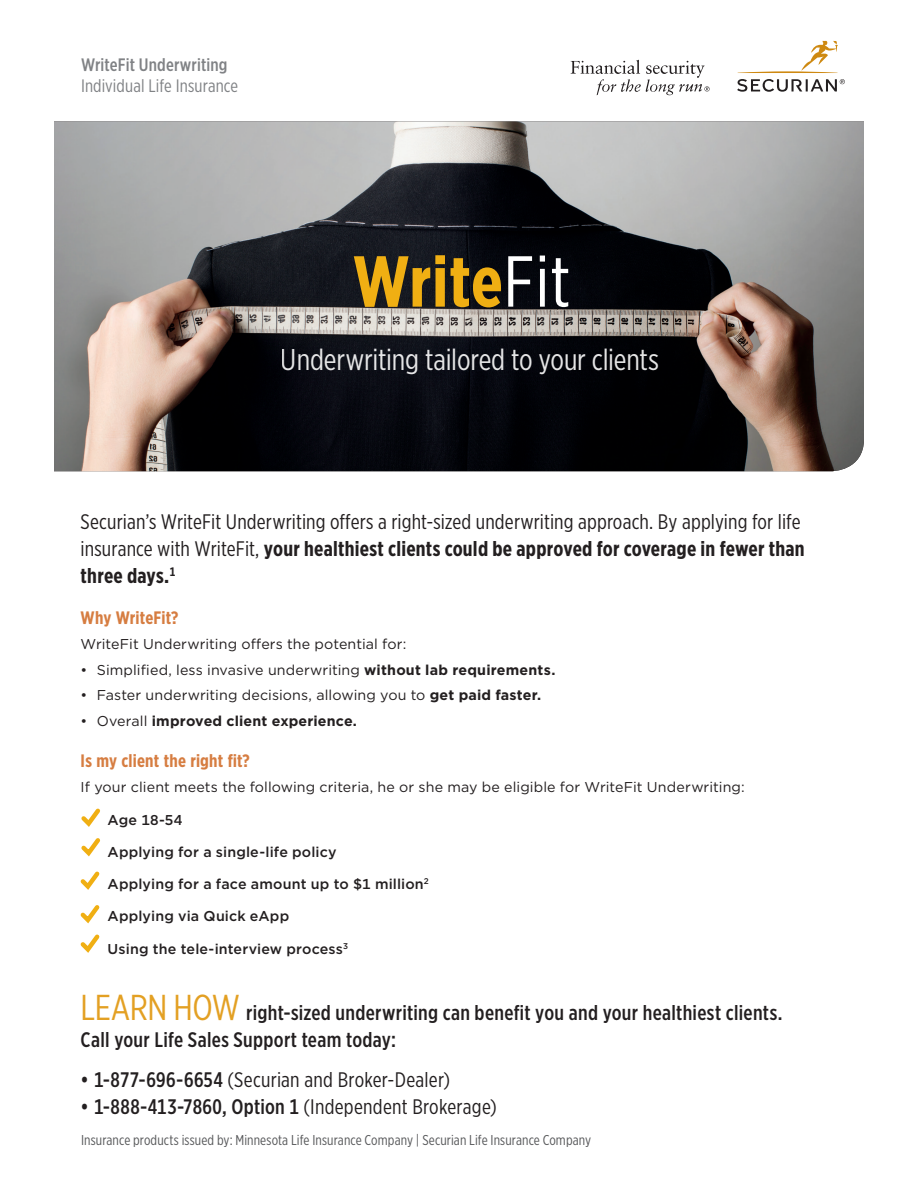
<style>
.page{position:relative;width:918px;height:1188px;background:#fff}
.page>*{position:absolute;margin:0;border:0;box-sizing:border-box;transform-origin:0 0}
.t1{font:700 72px "Gotham X Narrow";letter-spacing:.005em;color:#f0af13}
.t2{font:30px "Gotham X Narrow";letter-spacing:-.005em;color:#fff}
.t3{font:21px/27px "Gotham X Narrow";letter-spacing:.01em;color:#231f20}
.t4{font:500 21px/27px "Gotham X Narrow";letter-spacing:.015em;color:#231f20}
.t5{font:700 18px "Gotham X Narrow";letter-spacing:.01em;color:#d67d41}
.t6{font:18px "Gotham X Narrow";letter-spacing:.005em;color:#808285}
.t7{font:500 18px "Gotham X Narrow";letter-spacing:.005em;color:#808285}
.t8{font:14.25px "Gotham";letter-spacing:.005em;color:#231f20}
.t9{font:500 14.25px "Gotham";letter-spacing:.01em;color:#231f20}
.t10{font:14.25px "Gotham X Narrow";letter-spacing:.01em;color:#57585a}
.t11{font:700 14.25px "Gotham";letter-spacing:.01em;color:#231f20}
.s1{font-weight:400;color:#fff}
.s2{font-weight:700}
.s3{font-weight:400}
.s4{font-weight:400;font-size:36px;color:#e3a023}
.s5{font-weight:500}
</style>
<div class="page">
<img style="left:54px;top:122px;width:810px;height:349px">
<svg style="left:737px;top:79px;width:108px;height:13px"></svg>
<svg style="left:738px;top:41px;width:100px;height:32px"></svg>
<svg style="left:571px;top:60px;width:139px;height:35px"></svg>
<svg style="left:81px;top:808px;width:20px;height:49px"></svg>
<svg style="left:80px;top:871px;width:20px;height:19px"></svg>
<svg style="left:80px;top:905px;width:20px;height:48px"></svg>
<p class="t7" style="left:81px;top:53px;width:148px">WriteFit Underwriting</p>
<p class="t6" style="left:81px;top:75px;width:159px">Individual Life Insurance</p>
<h1 class="t1" style="left:353px;top:237px;width:219px">Write<span class="s1">Fit</span></h1>
<h2 class="t2" style="left:281px;top:342px;width:380px">Underwriting tailored to your clients</h2>
<h3 class="t3" style="left:81px;top:507px;width:726px">Securian’s WriteFit Underwriting offers a right-sized underwriting approach. By applying for life insurance with WriteFit, <span class="s2">your healthiest clients could be approved for coverage in fewer than three days.</span><sup>1</sup></h3>
<p class="t5" style="left:81px;top:606px;width:99px">Why WriteFit?</p>
<p class="t8" style="left:81px;top:635px;width:327px">WriteFit Underwriting offers the potential for:</p>
<p class="t8" style="left:81px;top:660px;width:476px">• Simplified, less invasive underwriting <span class="s2">without lab requirements.</span></p>
<p class="t8" style="left:81px;top:686px;width:462px">• Faster underwriting decisions, allowing you to <span class="s2">get paid faster.</span></p>
<p class="t11" style="left:81px;top:711px;width:278px"><span class="s3">• Overall</span> improved client experience.</p>
<p class="t5" style="left:81px;top:749px;width:171px">Is my client the right fit?</p>
<p class="t8" style="left:81px;top:778px;width:666px">If your client meets the following criteria, he or she may be eligible for WriteFit Underwriting:</p>
<p class="t9" style="left:108px;top:810px;width:76px">Age 18-54</p>
<p class="t9" style="left:108px;top:842px;width:230px">Applying for a single-life policy</p>
<p class="t9" style="left:108px;top:875px;width:323px">Applying for a face amount up to $1 million<sup>2</sup></p>
<p class="t9" style="left:108px;top:907px;width:183px">Applying via Quick eApp</p>
<p class="t9" style="left:108px;top:939px;width:242px">Using the tele-interview process<sup>3</sup></p>
<h3 class="t4" style="left:81px;top:998px;width:703px"><span class="s4">LEARN HOW</span> right-sized underwriting can benefit you and your healthiest clients.<br>Call your Life Sales Support team today:</h3>
<h3 class="t3" style="left:81px;top:1066px;width:371px"><span class="s5">• 1-877-696-6654</span> (Securian and Broker-Dealer)</h3>
<h3 class="t4" style="left:81px;top:1093px;width:418px">• 1-888-413-7860, Option 1 <span class="s3">(Independent Brokerage)</span></h3>
<p class="t10" style="left:81px;top:1132px;width:512px">Insurance products issued by: Minnesota Life Insurance Company | Securian Life Insurance Company</p>
</div>
